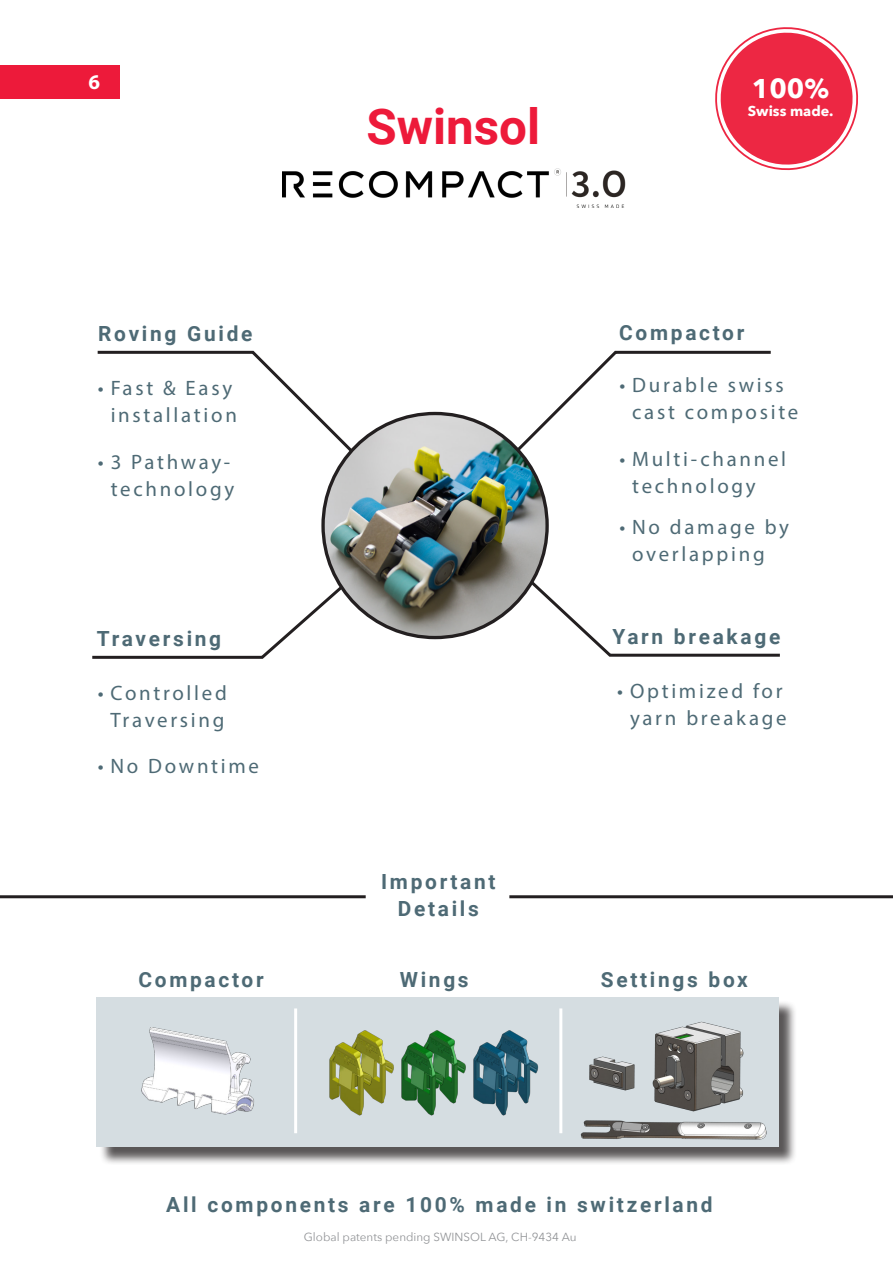
<style>
.page{position:relative;width:893px;height:1263px;background:#fff}
.page>*{position:absolute;margin:0;border:0;box-sizing:border-box;transform-origin:0 0}
.Body{font:700 49.35px "Roboto";color:#ed1a3a}
.t1{font:700 27px "Avenir Next";color:#fff}
.t2{font:21px "Myriad Variable Concept";color:#fff}
.t3{font:20.85px/27px "Myriad Pro";letter-spacing:.13em;color:#4e6a75;text-align:right}
.Body-2{font:700 20.85px "Roboto";letter-spacing:.13em;color:#4e6a75}
.t4{font:700 14.25px "Avenir Next";color:#fff}
.t5{font:11.7px "Avenir Next";color:#939598}
</style>
<div class="page">
<svg style="left:504px;top:350px;width:267px;height:114px"></svg>
<svg style="left:97px;top:350px;width:267px;height:114px"></svg>
<svg style="left:520px;top:571px;width:260px;height:86px"></svg>
<svg style="left:92px;top:577px;width:260px;height:82px"></svg>
<div style="left:0;top:65px;width:119px;height:34px;background:#ed1a3a"></div>
<img style="left:323px;top:413px;width:224px;height:224px;border-radius:112px">
<div style="left:99px;top:1000px;width:699px;height:166px;background:#231f20;opacity:.75"></div>
<div style="left:97px;top:997px;width:682px;height:150px;background:#d5dde1"></div>
<img style="left:141px;top:1027px;width:113px;height:88px">
<img style="left:329px;top:1042px;width:18px;height:64px">
<img style="left:347px;top:1030px;width:73px;height:86px">
<img style="left:562px;top:1013px;width:1px;height:98px">
<img style="left:420px;top:1030px;width:119px;height:86px">
<img style="left:589px;top:1021px;width:155px;height:90px">
<hr style="left:0;top:895px;width:366px;height:3px;background:#231f20">
<hr style="left:509px;top:895px;width:384px;height:3px;background:#231f20">
<img style="left:283px;top:168px;width:343px;height:40px">
<hr style="left:294px;top:1008px;width:3px;height:125px;background:#fff">
<hr style="left:559px;top:1008px;width:3px;height:125px;background:#fff">
<img style="left:577px;top:1111px;width:200px;height:39px">
<svg style="left:715px;top:27px;width:144px;height:144px"></svg>
<p class="t2" style="left:89px;top:70px;width:13px">6</p>
<p class="t2" style="left:89px;top:70px;width:13px">7</p>
<p class="Body" style="left:366px;top:92px;width:175px">Swinsol</p>
<p class="t1" style="left:752px;top:65px;width:79px">100%</p>
<p class="t4" style="left:748px;top:99px;width:87px">Swiss made.</p>
<p class="Body-2" style="left:98px;top:319px;width:156px">Roving Guide</p>
<p class="Body-2" style="left:619px;top:318px;width:127px">Compactor</p>
<p class="t3" style="left:98px;top:374px;width:140px">• Fast &amp; Easy installation</p>
<p class="t3" style="left:98px;top:448px;width:138px">• 3 Pathway&shy;technology</p>
<p class="t3" style="left:632px;top:371px;width:168px;text-align:left;text-indent:-13px">• Durable swiss cast composite</p>
<p class="t3" style="left:632px;top:445px;width:155px;text-align:left;text-indent:-13px">• Multi-channel technology</p>
<p class="t3" style="left:619px;top:513px;width:171px;text-align:center">• No damage by overlapping</p>
<p class="Body-2" style="left:97px;top:624px;width:126px">Traversing</p>
<p class="t3" style="left:98px;top:679px;width:131px;text-align:center">• Controlled<br>Traversing</p>
<p class="t3" style="left:98px;top:752px;width:163px">• No Downtime</p>
<p class="Body-2" style="left:612px;top:621px;width:169px">Yarn breakage</p>
<p class="t3" style="left:617px;top:678px;width:171px">• Optimized for yarn breakage</p>
<p class="Body-2" style="left:381px;top:867px;width:116px">Important</p>
<p class="Body-2" style="left:398px;top:894px;width:83px">Details</p>
<p class="Body-2" style="left:138px;top:965px;width:127px">Compactor</p>
<p class="Body-2" style="left:400px;top:965px;width:70px">Wings</p>
<p class="Body-2" style="left:601px;top:965px;width:149px">Settings box</p>
<p class="Body-2" style="left:166px;top:1190px;width:548px">All components are 100% made in switzerland</p>
<p class="t5" style="left:304px;top:1227px;width:274px">Global patents pending SWINSOL AG, CH-9434 Au</p>
</div>
